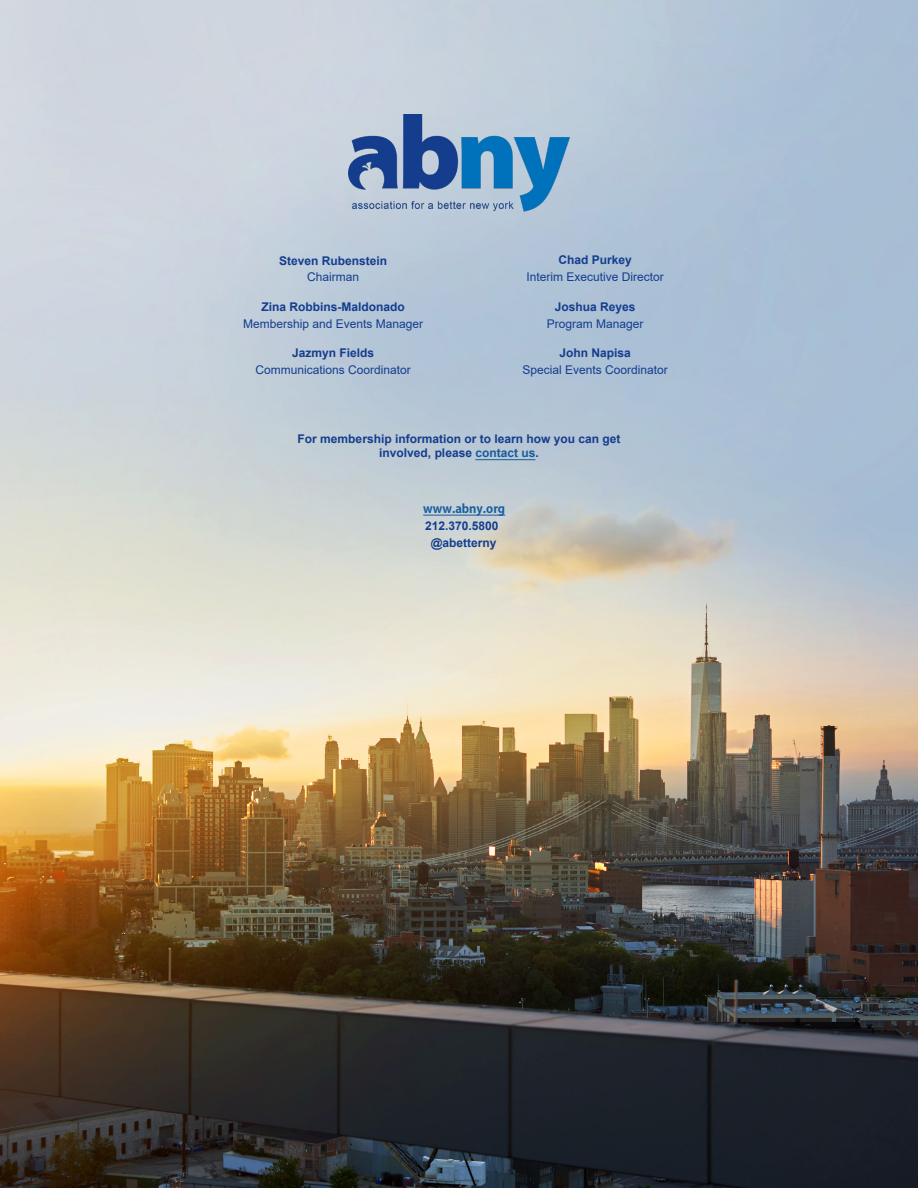
<style>
.page{position:relative;width:918px;height:1188px;background:#fff}
.page>*{position:absolute;margin:0;border:0;box-sizing:border-box;transform-origin:0 0}
.t1{font:12px/16.8px "Arial";color:#143d8d;text-align:center}
.t2{font:700 12px/16.8px "Arial";color:#143d8d;text-align:center}
.t3{font:700 12px "Adobe Gothic Std";color:#175d9e}
.s1{font-weight:400}
.s2{font-weight:700}
.s3{color:#175d9e}
</style>
<div class="page">
<img style="left:0;top:0;width:918px;height:1188px">
<img style="left:348px;top:114px;width:222px;height:99px">
<hr style="left:423px;top:515px;width:82px;height:1px;background:#175d9e">
<hr style="left:475px;top:459px;width:60px;height:1px;background:#175d9e">
<p class="t2" style="left:279px;top:252px;width:110px">Steven Rubenstein<br><span class="s1">Chairman</span></p>
<p class="t1" style="left:243px;top:298px;width:182px"><span class="s2">Zina Robbins-Maldonado<br></span>Membership and Events Manager</p>
<p class="t1" style="left:256px;top:344px;width:157px"><span class="s2">Jazmyn Fields<br></span>Communications Coordinator</p>
<p class="t1" style="left:527px;top:251px;width:139px"><span class="s2">Chad Purkey<br></span>Interim Executive Director</p>
<p class="t1" style="left:547px;top:298px;width:98px"><span class="s2">Joshua Reyes<br></span>Program Manager</p>
<p class="t1" style="left:523px;top:344px;width:147px"><span class="s2">John Napisa<br></span>Special Events Coordinator</p>
<p class="t2" style="left:298px;top:432px;width:324px;line-height:14.4px">For membership information or to learn how you can get involved, please <span class="s3">contact us</span>.</p>
<p class="t3" style="left:423px;top:502px;width:84px">www.abny.org</p>
<p class="t2" style="left:425px;top:517px;width:75px">212.370.5800</p>
<p class="t2" style="left:431px;top:535px;width:67px">@abetterny</p>
</div>
